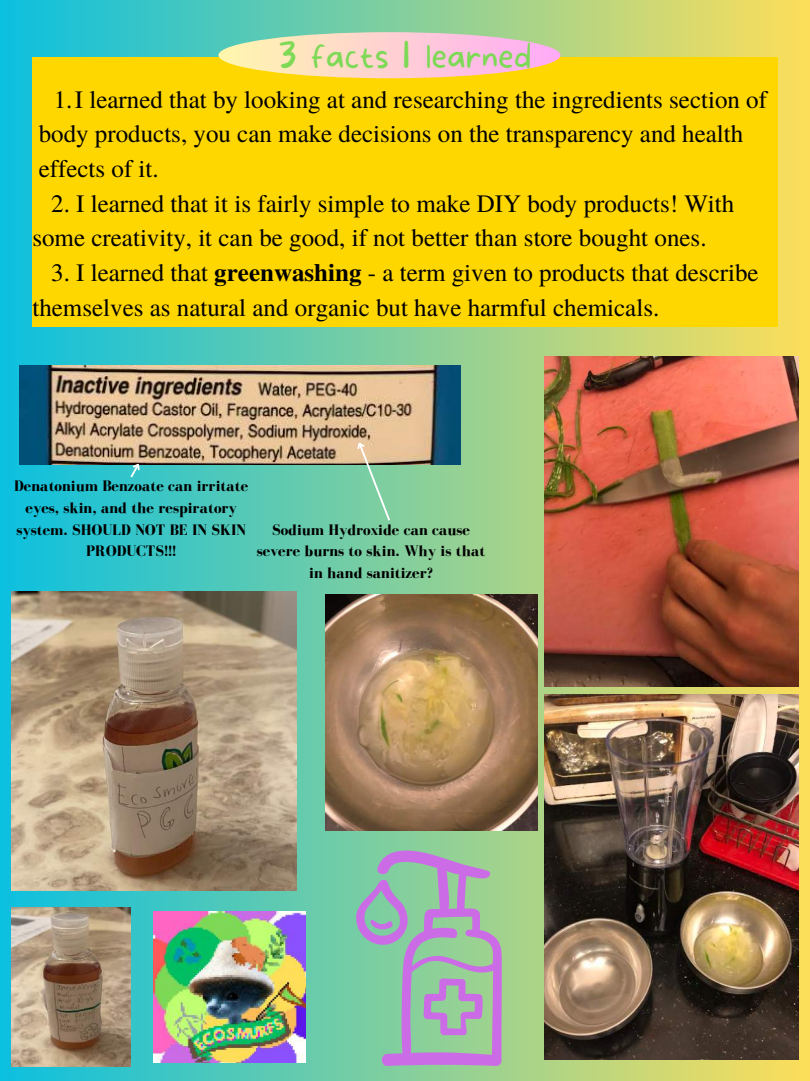
<style>
.page{position:relative;width:810px;height:1081px;background:#fff}
.page>*{position:absolute;margin:0;border:0;box-sizing:border-box;transform-origin:0 0}
.t1{font:100 34.38px "More Sugar";color:#7ed957}
.t2{font:25px/34.7px "Te X Gyre Termes";color:#000}
.t3{font:700 15.62px/21.6px "Bodoni FLF";color:#000;text-align:center}
.s1{font-weight:700}
</style>
<div class="page">
<div style="left:0;top:0;width:810px;height:1080px;background:linear-gradient(to right,#0fbfde,#f8d858)"></div>
<img style="left:19px;top:365px;width:442px;height:99px">
<svg style="left:129px;top:459px;width:15px;height:20px"></svg>
<svg style="left:353px;top:438px;width:39px;height:84px;background:#9dc8a1"></svg>
<img style="left:326px;top:594px;width:211px;height:236px">
<div style="left:32px;top:58px;width:746px;height:269px;background:#ffd700"></div>
<img style="left:545px;top:356px;width:254px;height:330px">
<img style="left:545px;top:694px;width:254px;height:364px">
<svg style="left:355px;top:843px;width:147px;height:222px;background:#9db1b0"></svg>
<div style="left:218px;top:32px;width:342px;height:46px;background:linear-gradient(to right,#fdf7ad,#ffabf7);border-radius:50%"></div>
<img style="left:11px;top:591px;width:285px;height:298px">
<img style="left:11px;top:907px;width:119px;height:158px">
<img style="left:154px;top:910px;width:151px;height:152px">
<h1 class="t1" style="left:279px;top:35px;width:254px">3 facts I learned</h1>
<p class="t2" style="left:54px;top:80px;width:715px">1.I learned that by looking at and researching the ingredients section of</p>
<p class="t2" style="left:39px;top:115px;width:706px">body products, you can make decisions on the transparency and health effects of it.</p>
<p class="t2" style="left:32px;top:184px;width:703px;text-indent:19px">2. I learned that it is fairly simple to make DIY body products! With some creativity, it can be good, if not better than store bought ones.</p>
<p class="t2" style="left:32px;top:254px;width:728px;text-indent:19px">3. I learned that <span class="s1">greenwashing</span> - a term given to products that describe themselves as natural and organic but have harmful chemicals.</p>
<p class="t3" style="left:14px;top:475px;width:236px">Denatonium Benzoate can irritate eyes, skin, and the respiratory system. SHOULD NOT BE IN SKIN<br>PRODUCTS!!!</p>
<p class="t3" style="left:257px;top:518px;width:230px">Sodium Hydroxide can cause severe burns to skin. Why is that in hand sanitizer?</p>
</div>
